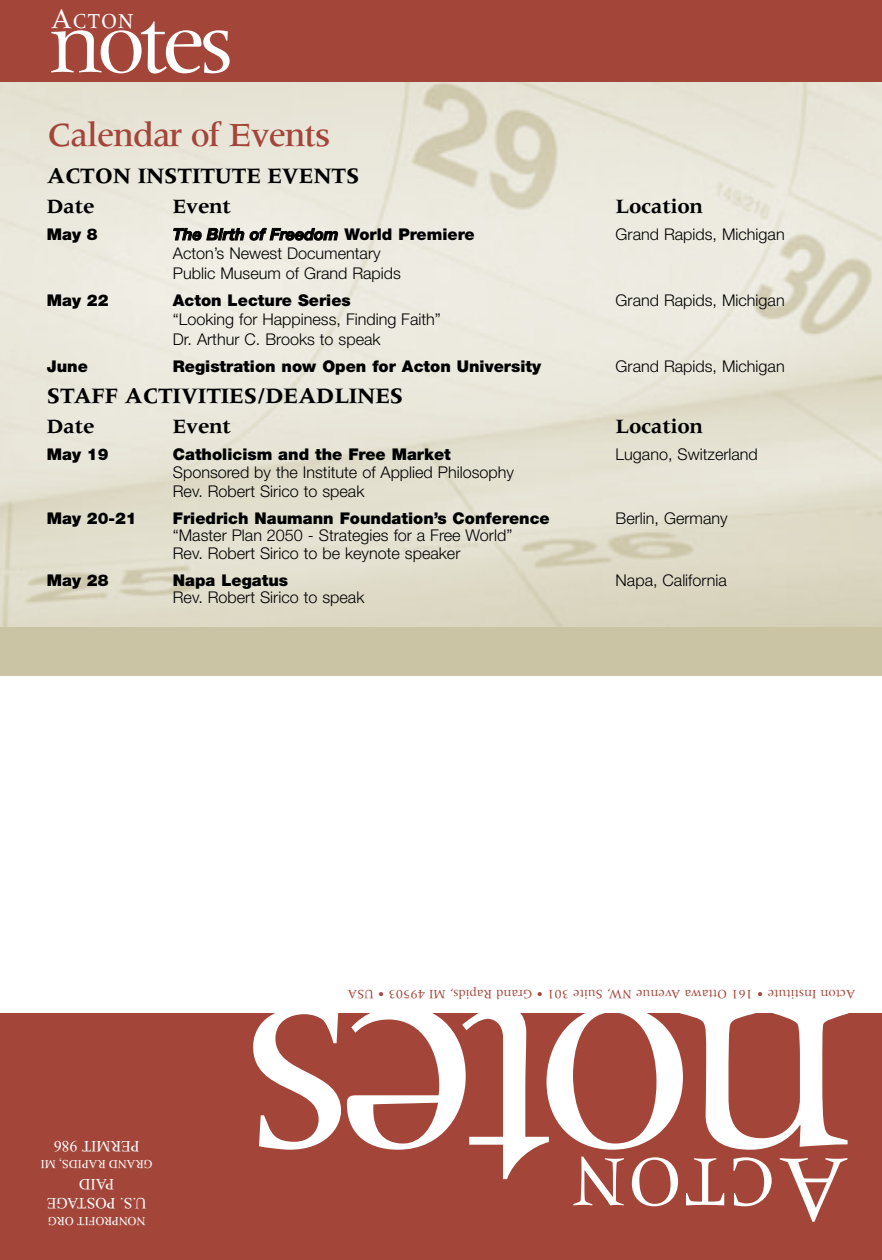
<style>
.page{position:relative;width:882px;height:1260px;background:#fff}
.page>*{position:absolute;margin:0;border:0;box-sizing:border-box;transform-origin:0 0}
.t1{font:294px "Meridien";letter-spacing:-.075em;color:#fff}
.t2{font:96.25px "Meridien";color:#fff}
.t3{font:88.2px "Meridien";letter-spacing:-.075em;color:#fff}
.t4{font:73.5px "Meridien";color:#fff}
.t5{font:500 35px "Meridien";letter-spacing:-.03em;color:#a34539}
.t6{font:700 22.75px "Meridien";letter-spacing:-.01em;color:#000}
.t7{font:22.05px "Meridien";color:#fff}
.t8{font:700 21px "Meridien";letter-spacing:-.01em;color:#000}
.t9{font:300 16.1px/19.4px "Helvetica Neue";color:#000}
.t10{font:900 16.1px "Helvetica Neue";color:#000}
.t11{font:italic 700 16.1px "Helvetica Neue";color:#000}
.t12{font:15.75px/18.9px "Times New Roman";color:#fff;text-align:center}
.t13{font:13.12px "Meridien";color:#a34539}
.t14{font:12.25px "Times New Roman";color:#fff}
.s1{font-size:28.88px}
.s2{font-weight:900;font-style:normal}
</style>
<div class="page">
<div style="left:0;top:626px;width:882px;height:50px;background:#cac4a5"></div>
<div style="left:0;top:1013px;width:882px;height:247px;background:#a34539"></div>
<img style="left:0;top:81px;width:882px;height:546px">
<div style="left:756px;top:991px;width:8px;height:7px;border:4px solid #fff;border-radius:50%"></div>
<div style="left:536px;top:991px;width:8px;height:7px;border:4px solid #fff;border-radius:50%"></div>
<div style="left:377px;top:991px;width:8px;height:7px;border:4px solid #fff;border-radius:50%"></div>
<div style="left:0;top:0;width:882px;height:81px;background:#a34539"></div>
<svg style="left:173px;top:228px;width:166px;height:16px"></svg>
<h3 class="t7" style="left:51px;top:8px;width:84px"><span class="s1">A</span>CTON</h3>
<h3 class="t3" style="left:49px;top:-5px;width:186px">notes</h3>
<h3 class="t5" style="left:47px;top:116px;width:285px">Calendar of Events</h3>
<h3 class="t6" style="left:47px;top:162px;width:314px">ACTON INSTITUTE EVENTS</h3>
<h3 class="t8" style="left:47px;top:194px;width:49px">Date</h3>
<h3 class="t8" style="left:173px;top:194px;width:60px">Event</h3>
<h3 class="t8" style="left:616px;top:194px;width:89px">Location</h3>
<p class="t10" style="left:47px;top:225px;width:52px">May 8</p>
<p class="t11" style="left:173px;top:224px;width:303px">The Birth of Freedom <span class="s2">World Premiere</span></p>
<p class="t9" style="left:616px;top:224px;width:171px">Grand Rapids, Michigan</p>
<p class="t9" style="left:173px;top:244px;width:230px">Acton’s Newest Documentary<br>Public Museum of Grand Rapids</p>
<p class="t10" style="left:47px;top:291px;width:63px">May 22</p>
<p class="t10" style="left:173px;top:291px;width:179px">Acton Lecture Series</p>
<p class="t9" style="left:616px;top:290px;width:171px">Grand Rapids, Michigan</p>
<p class="t9" style="left:173px;top:309px;width:270px">“Looking for Happiness, Finding Faith”<br>Dr. Arthur C. Brooks to speak</p>
<p class="t10" style="left:47px;top:356px;width:43px">June</p>
<p class="t10" style="left:173px;top:356px;width:370px">Registration now Open for Acton University</p>
<p class="t9" style="left:616px;top:356px;width:171px">Grand Rapids, Michigan</p>
<h3 class="t6" style="left:47px;top:383px;width:358px">STAFF ACTIVITIES/DEADLINES</h3>
<h3 class="t8" style="left:47px;top:415px;width:49px">Date</h3>
<h3 class="t8" style="left:173px;top:415px;width:60px">Event</h3>
<h3 class="t8" style="left:616px;top:415px;width:89px">Location</h3>
<p class="t10" style="left:47px;top:445px;width:63px">May 19</p>
<p class="t10" style="left:173px;top:445px;width:279px">Catholicism and the Free Market</p>
<p class="t9" style="left:616px;top:445px;width:144px">Lugano, Switzerland</p>
<p class="t9" style="left:173px;top:462px;width:343px">Sponsored by the Institute of Applied Philosophy<br>Rev. Robert Sirico to speak</p>
<p class="t10" style="left:47px;top:509px;width:91px">May 20-21</p>
<p class="t10" style="left:173px;top:509px;width:378px">Friedrich Naumann Foundation’s Conference</p>
<p class="t9" style="left:616px;top:508px;width:114px">Berlin, Germany</p>
<p class="t9" style="left:173px;top:527px;width:341px;line-height:17.5px">“Master Plan 2050 - Strategies for a Free World”<br>Rev. Robert Sirico to be keynote speaker</p>
<p class="t10" style="left:47px;top:570px;width:63px">May 28</p>
<p class="t10" style="left:173px;top:570px;width:117px">Napa Legatus</p>
<p class="t9" style="left:616px;top:570px;width:113px">Napa, California</p>
<p class="t9" style="left:173px;top:587px;width:193px">Rev. Robert Sirico to speak</p>
<p class="t12" style="left:140px;top:1156px;width:87px;rotate:-180deg">PERMIT 986</p>
<p class="t14" style="left:153px;top:1171px;width:113px;rotate:-180deg">GRAND RAPIDS, MI</p>
<p class="t12" style="left:147px;top:1213px;width:101px;rotate:-180deg">U.S. POSTAGE<br>PAID</p>
<p class="t14" style="left:145px;top:1228px;width:99px;rotate:-180deg">NONPROFIT ORG</p>
<p class="t13" style="left:855px;top:1002px;width:509px;rotate:-180deg">Acton Institute • 161 Ottawa Avenue NW, Suite 301 • Grand Rapids, MI 49503 • USA</p>
<h1 class="t1" style="left:854px;top:1267px;width:616px;rotate:-180deg">notes</h1>
<h3 class="t4" style="left:776px;top:1223px;width:206px;rotate:-180deg">CTON</h3>
<h2 class="t2" style="left:848px;top:1242px;width:71px;rotate:-180deg">A</h2>
</div>
